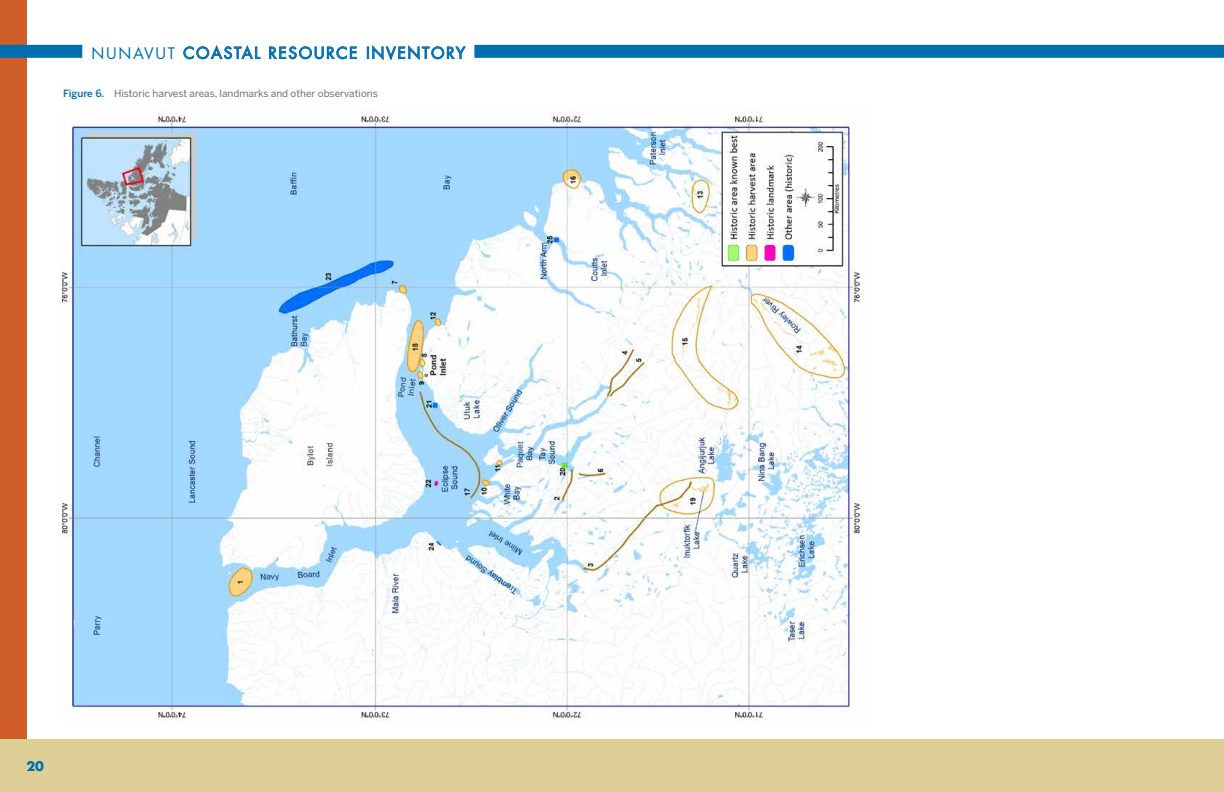
<style>
.page{position:relative;width:1224px;height:792px;background:#fff}
.page>*{position:absolute;margin:0;border:0;box-sizing:border-box;transform-origin:0 0}
.t1{font:15.5px "Futura";letter-spacing:.11em;color:#006fb2}
.t2{font:700 13px "Futura";color:#006fb2}
.t3{font:10px "Benton Sans";color:#6d6e71}
.s1{font-weight:500;color:#006fb2}
</style>
<div class="page">
<div style="left:0;top:0;width:27px;height:792px;background:#d05e28"></div>
<div style="left:0;top:740px;width:1224px;height:52px;background:#ddcf95"></div>
<div style="left:474px;top:45px;width:750px;height:13px;background:#006fb2"></div>
<div style="left:0;top:45px;width:82px;height:13px;background:#006fb2"></div>
<svg style="left:183px;top:45px;width:78px;height:15px"></svg>
<svg style="left:269px;top:46px;width:88px;height:14px"></svg>
<svg style="left:367px;top:45px;width:99px;height:16px"></svg>
<img style="left:62px;top:111px;width:799px;height:610px">
<h1 class="t1" style="left:92px;top:42px;width:375px">NUNAVUT COASTAL RESOURCE INVENTORY</h1>
<p class="t3" style="left:63px;top:87px;width:316px"><span class="s1">Figure 6.</span> Historic harvest areas, landmarks and other observations</p>
<h2 class="t2" style="left:26px;top:757px;width:19px">20</h2>
</div>
